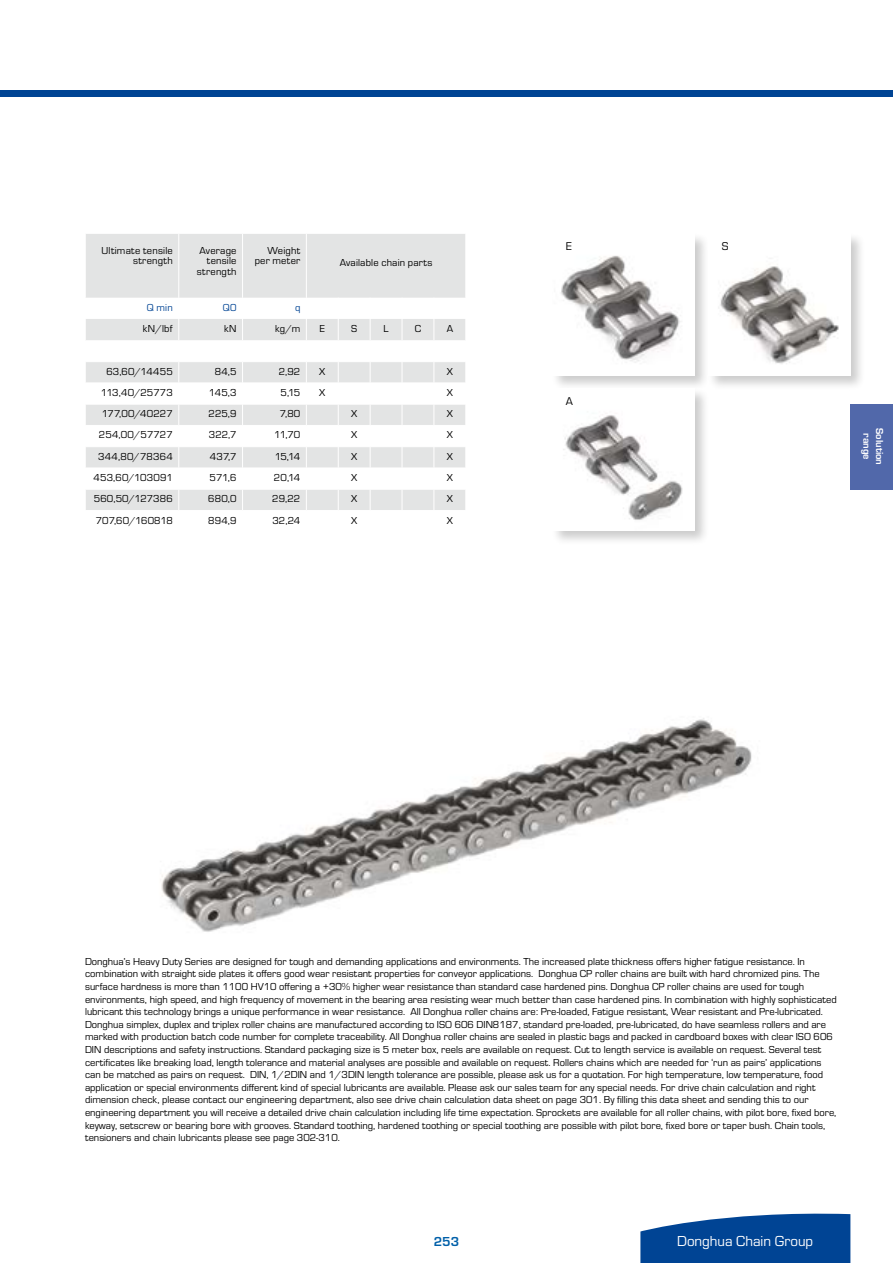
<style>
.page{position:relative;width:893px;height:1263px;background:#fff}
.page>*{position:absolute;margin:0;border:0;box-sizing:border-box;transform-origin:0 0}
.t1{font:15px "Eurostile";color:#fff}
.t2{font:700 13.5px "Eurostile";color:#0060a9}
.t3{font:11.7px "Eurostile";color:#000}
.t4{font:10.5px/12.6px "Eurostile";color:#000}
.t5{font:10.5px/10.5px "Eurostile";letter-spacing:.02em;color:#000;text-align:right}
.t6{font:10.5px/10.5px "Eurostile";letter-spacing:.03em;color:#000;text-align:right}
.t7{font:700 10.5px/12.6px "Eurostile";color:#fff;text-align:center}
.t8{font:10.5px "Eurostile";color:#004494}
</style>
<div class="page">
<svg style="left:640px;top:1213px;width:210px;height:50px;background:#1c59a0"></svg>
<div style="left:0;top:90px;width:893px;height:7px;background:#004494"></div>
<svg style="left:86px;top:234px;width:379px;height:106px"></svg>
<hr style="left:306px;top:234px;width:1px;height:64px;background:#fff">
<svg style="left:86px;top:362px;width:379px;height:148px;fill:#e3e4e4"></svg>
<hr style="left:85px;top:383px;width:94px;height:1px;background:#fff">
<hr style="left:179px;top:383px;width:64px;height:1px;background:#fff">
<hr style="left:243px;top:383px;width:63px;height:1px;background:#fff">
<hr style="left:306px;top:383px;width:32px;height:1px;background:#fff">
<hr style="left:338px;top:383px;width:32px;height:1px;background:#fff">
<hr style="left:370px;top:383px;width:32px;height:1px;background:#fff">
<hr style="left:402px;top:383px;width:32px;height:1px;background:#fff">
<hr style="left:434px;top:383px;width:32px;height:1px;background:#fff">
<hr style="left:85px;top:404px;width:94px;height:1px;background:#fff">
<hr style="left:179px;top:404px;width:64px;height:1px;background:#fff">
<hr style="left:243px;top:404px;width:63px;height:1px;background:#fff">
<hr style="left:306px;top:404px;width:32px;height:1px;background:#fff">
<hr style="left:338px;top:404px;width:32px;height:1px;background:#fff">
<hr style="left:370px;top:404px;width:32px;height:1px;background:#fff">
<hr style="left:402px;top:404px;width:32px;height:1px;background:#fff">
<hr style="left:434px;top:404px;width:32px;height:1px;background:#fff">
<hr style="left:85px;top:425px;width:94px;height:1px;background:#fff">
<hr style="left:179px;top:425px;width:64px;height:1px;background:#fff">
<hr style="left:243px;top:425px;width:63px;height:1px;background:#fff">
<hr style="left:306px;top:425px;width:32px;height:1px;background:#fff">
<hr style="left:338px;top:425px;width:32px;height:1px;background:#fff">
<hr style="left:370px;top:425px;width:32px;height:1px;background:#fff">
<hr style="left:402px;top:425px;width:32px;height:1px;background:#fff">
<hr style="left:434px;top:425px;width:32px;height:1px;background:#fff">
<hr style="left:85px;top:446px;width:94px;height:1px;background:#fff">
<hr style="left:179px;top:446px;width:64px;height:1px;background:#fff">
<hr style="left:243px;top:446px;width:63px;height:1px;background:#fff">
<hr style="left:306px;top:446px;width:32px;height:1px;background:#fff">
<hr style="left:338px;top:446px;width:32px;height:1px;background:#fff">
<hr style="left:370px;top:446px;width:32px;height:1px;background:#fff">
<hr style="left:402px;top:446px;width:32px;height:1px;background:#fff">
<hr style="left:434px;top:446px;width:32px;height:1px;background:#fff">
<hr style="left:85px;top:468px;width:94px;height:1px;background:#fff">
<hr style="left:179px;top:468px;width:64px;height:1px;background:#fff">
<hr style="left:243px;top:468px;width:63px;height:1px;background:#fff">
<hr style="left:306px;top:468px;width:32px;height:1px;background:#fff">
<hr style="left:338px;top:468px;width:32px;height:1px;background:#fff">
<hr style="left:370px;top:468px;width:32px;height:1px;background:#fff">
<hr style="left:402px;top:468px;width:32px;height:1px;background:#fff">
<hr style="left:434px;top:468px;width:32px;height:1px;background:#fff">
<hr style="left:85px;top:489px;width:94px;height:1px;background:#fff">
<hr style="left:179px;top:489px;width:64px;height:1px;background:#fff">
<hr style="left:243px;top:489px;width:63px;height:1px;background:#fff">
<hr style="left:306px;top:489px;width:32px;height:1px;background:#fff">
<hr style="left:338px;top:489px;width:32px;height:1px;background:#fff">
<hr style="left:370px;top:489px;width:32px;height:1px;background:#fff">
<hr style="left:402px;top:489px;width:32px;height:1px;background:#fff">
<hr style="left:434px;top:489px;width:32px;height:1px;background:#fff">
<svg style="left:179px;top:362px;width:1px;height:148px"></svg>
<svg style="left:242px;top:362px;width:1px;height:148px"></svg>
<svg style="left:306px;top:362px;width:1px;height:148px"></svg>
<svg style="left:338px;top:362px;width:1px;height:148px"></svg>
<svg style="left:370px;top:362px;width:1px;height:148px"></svg>
<svg style="left:402px;top:362px;width:1px;height:148px"></svg>
<svg style="left:434px;top:362px;width:1px;height:148px"></svg>
<img style="left:161px;top:718px;width:591px;height:214px">
<div style="left:552px;top:233px;width:157px;height:158px;background:#000;opacity:.2"></div>
<img style="left:553px;top:234px;width:141px;height:142px">
<div style="left:552px;top:388px;width:157px;height:158px;background:#000;opacity:.2"></div>
<img style="left:553px;top:389px;width:141px;height:142px">
<div style="left:708px;top:233px;width:157px;height:158px;background:#000;opacity:.2"></div>
<img style="left:708px;top:234px;width:142px;height:142px">
<div style="left:850px;top:404px;width:43px;height:85px;background:#5168aa"></div>
<p class="t6" style="left:102px;top:244px;width:73px">Ultimate tensile strength</p>
<p class="t5" style="left:197px;top:244px;width:41px">Average tensile strength</p>
<p class="t5" style="left:255px;top:244px;width:47px">Weight per meter</p>
<p class="t5" style="left:340px;top:257px;width:94px">Available chain parts</p>
<p class="t8" style="left:147px;top:300px;width:27px">Q min</p>
<p class="t8" style="left:223px;top:300px;width:15px">Q0</p>
<p class="t8" style="left:295px;top:300px;width:7px">q</p>
<p class="t4" style="left:143px;top:322px;width:31px">kN/lbf</p>
<p class="t4" style="left:224px;top:322px;width:14px">kN</p>
<p class="t4" style="left:275px;top:322px;width:27px">kg/m</p>
<p class="t4" style="left:320px;top:322px;width:7px">E</p>
<p class="t4" style="left:351px;top:322px;width:8px">S</p>
<p class="t4" style="left:384px;top:322px;width:7px">L</p>
<p class="t4" style="left:415px;top:322px;width:8px">C</p>
<p class="t4" style="left:447px;top:322px;width:8px">A</p>
<p class="t4" style="left:106px;top:364px;width:68px">63,60/14455</p>
<p class="t4" style="left:215px;top:364px;width:23px">84,5</p>
<p class="t4" style="left:279px;top:364px;width:23px">2,92</p>
<p class="t4" style="left:319px;top:364px;width:8px">X</p>
<p class="t4" style="left:447px;top:364px;width:8px">X</p>
<p class="t4" style="left:101px;top:386px;width:73px">113,40/25773</p>
<p class="t4" style="left:209px;top:386px;width:29px">145,3</p>
<p class="t4" style="left:281px;top:386px;width:21px">5,15</p>
<p class="t4" style="left:319px;top:386px;width:8px">X</p>
<p class="t4" style="left:447px;top:386px;width:8px">X</p>
<p class="t4" style="left:102px;top:407px;width:73px">177,00/40227</p>
<p class="t4" style="left:209px;top:407px;width:30px">225,9</p>
<p class="t4" style="left:280px;top:407px;width:22px">7,80</p>
<p class="t4" style="left:351px;top:407px;width:8px">X</p>
<p class="t4" style="left:447px;top:407px;width:8px">X</p>
<p class="t4" style="left:99px;top:428px;width:75px">254,00/57727</p>
<p class="t4" style="left:209px;top:428px;width:29px">322,7</p>
<p class="t4" style="left:274px;top:428px;width:28px">11,70</p>
<p class="t4" style="left:351px;top:428px;width:8px">X</p>
<p class="t4" style="left:447px;top:428px;width:8px">X</p>
<p class="t4" style="left:98px;top:449px;width:76px">344,80/78364</p>
<p class="t4" style="left:210px;top:449px;width:28px">437,7</p>
<p class="t4" style="left:275px;top:449px;width:27px">15,14</p>
<p class="t4" style="left:351px;top:449px;width:8px">X</p>
<p class="t4" style="left:447px;top:449px;width:8px">X</p>
<p class="t4" style="left:94px;top:471px;width:81px">453,60/103091</p>
<p class="t4" style="left:210px;top:471px;width:28px">571,6</p>
<p class="t4" style="left:274px;top:471px;width:28px">20,14</p>
<p class="t4" style="left:351px;top:471px;width:8px">X</p>
<p class="t4" style="left:447px;top:471px;width:8px">X</p>
<p class="t4" style="left:94px;top:492px;width:81px">560,50/127386</p>
<p class="t4" style="left:208px;top:492px;width:30px">680,0</p>
<p class="t4" style="left:272px;top:492px;width:30px">29,22</p>
<p class="t4" style="left:351px;top:492px;width:8px">X</p>
<p class="t4" style="left:447px;top:492px;width:8px">X</p>
<p class="t4" style="left:96px;top:513px;width:79px">707,60/160818</p>
<p class="t4" style="left:208px;top:513px;width:30px">894,9</p>
<p class="t4" style="left:272px;top:513px;width:29px">32,24</p>
<p class="t4" style="left:351px;top:513px;width:8px">X</p>
<p class="t4" style="left:447px;top:513px;width:8px">X</p>
<p class="t3" style="left:566px;top:239px;width:8px">E</p>
<p class="t3" style="left:566px;top:393px;width:9px">A</p>
<p class="t3" style="left:722px;top:239px;width:8px">S</p>
<p class="t7" style="left:887px;top:428px;width:39px;rotate:90deg">Solution range</p>
<p class="t4" style="left:85px;top:954px;width:753px">Donghua’s Heavy Duty Series are designed for tough and demanding applications and environments. The increased plate thickness offers higher fatigue resistance. In combination with straight side plates it offers good wear resistant properties for conveyor applications. Donghua CP roller chains are built with hard chromized pins. The surface hardness is more than 1100 HV10 offering a +30% higher wear resistance than standard case hardened pins. Donghua CP roller chains are used for tough environments, high speed, and high frequency of movement in the bearing area resisting wear much better than case hardened pins. In combination with highly sophisticated lubricant this technology brings a unique performance in wear resistance. All Donghua roller chains are: Pre-loaded, Fatigue resistant, Wear resistant and Pre-lubricated.<br>Donghua simplex, duplex and triplex roller chains are manufactured according to ISO 606 DIN8187, standard pre-loaded, pre-lubricated, do have seamless rollers and are marked with production batch code number for complete traceability. All Donghua roller chains are sealed in plastic bags and packed in cardboard boxes with clear ISO 606<br>DIN descriptions and safety instructions. Standard packaging size is 5 meter box, reels are available on request. Cut to length service is available on request. Several test certificates like breaking load, length tolerance and material analyses are possible and available on request. Rollers chains which are needed for ‘run as pairs’ applications can be matched as pairs on request. DIN, 1/2DIN and 1/3DIN length tolerance are possible, please ask us for a quotation. For high temperature, low temperature, food application or special environments different kind of special lubricants are available. Please ask our sales team for any special needs. For drive chain calculation and right dimension check, please contact our engineering department, also see drive chain calculation data sheet on page 301. By filling this data sheet and sending this to our engineering department you will receive a detailed drive chain calculation including life time expectation. Sprockets are available for all roller chains, with pilot bore, fixed bore, keyway, setscrew or bearing bore with grooves. Standard toothing, hardened toothing or special toothing are possible with pilot bore, fixed bore or taper bush. Chain tools, tensioners and chain lubricants please see page 302-310.</p>
<p class="t2" style="left:434px;top:1231px;width:27px">253</p>
<h1 class="t1" style="left:677px;top:1231px;width:138px">Donghua Chain Group</h1>
</div>
